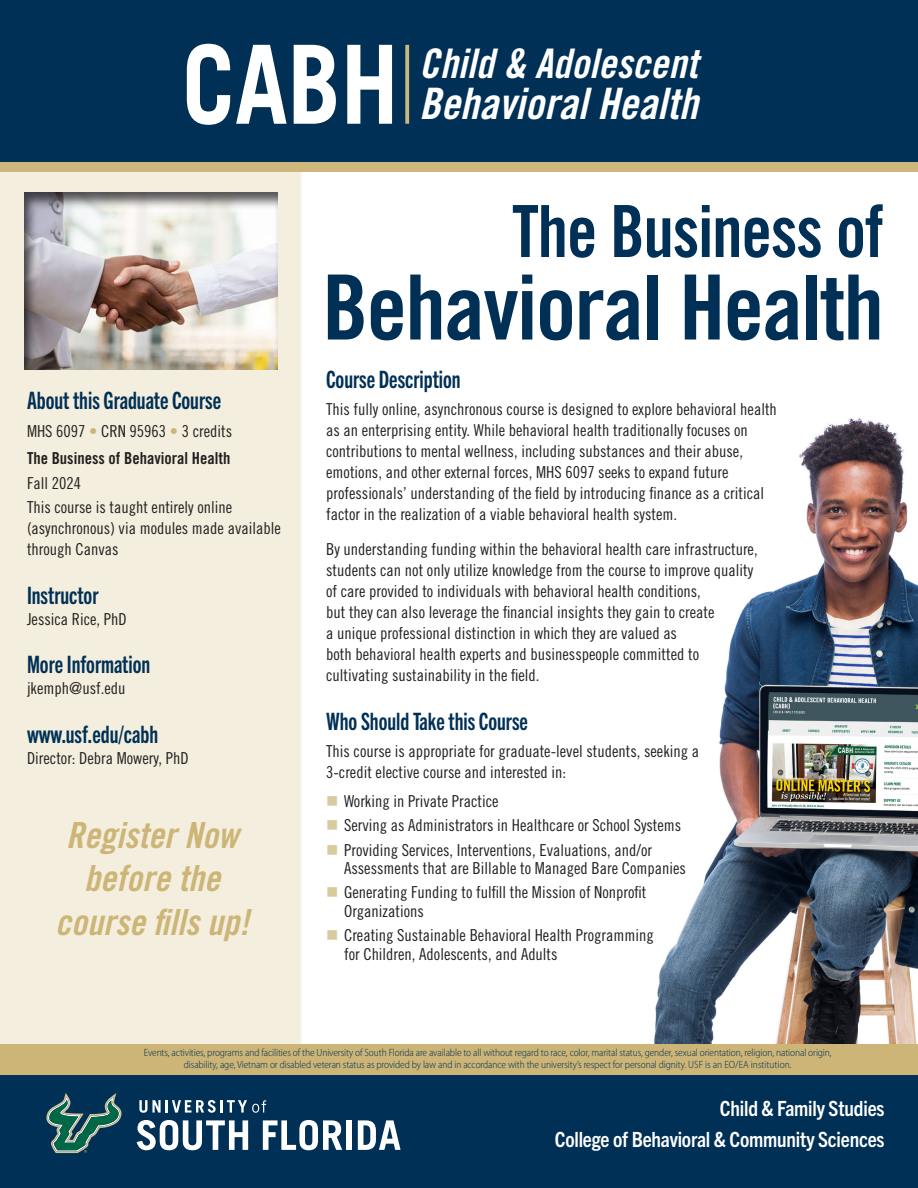
<style>
.page{position:relative;width:918px;height:1188px;background:#fff}
.page>*{position:absolute;margin:0;border:0;box-sizing:border-box;transform-origin:0 0}
.t1{font:90px "Trade Gothic LT Std Bd Cn 20";letter-spacing:-.02em;color:#003056}
.t2{font:72px "Trade Gothic LT Std Bd Cn 20";letter-spacing:-.02em;color:#003056;scale:.96 1}
.t3{font:43.35px "Trade Gothic LT Std Bd Cn 20 Obl";color:#fff}
.t4{font:40.8px "Trade Gothic LT Std Bd Cn 20 Obl";color:#fff}
.t5{font:36px/43.2px "Trade Gothic LT Std Bd Cn 20 Obl";color:#ccb576;text-align:center}
.t6{font:24px "Trade Gothic Next LT Pro Bd Cm";color:#003056}
.t7{font:700 condensed 21px/31.5px "Trade Gothic Next LT Pro";letter-spacing:-.01em;color:#fff;text-align:right}
.t8{font:16.5px/21px "Trade Gothic LT Std Cn 18";color:#231f20}
.t9{font:16.5px "Trade Gothic LT Std Bd Cn 20";color:#231f20}
.t10{font:300 semi-condensed 10.5px/12.6px "Myriad Pro";letter-spacing:-.01em;color:#003056;text-align:center}
.s1{color:#ccb576}
</style>
<div class="page">
<img style="left:654px;top:417px;width:264px;height:627px">
<div style="left:0;top:172px;width:302px;height:872px;background:#f3eedd"></div>
<div style="left:22px;top:191px;width:257px;height:180px;background:#231f20;opacity:.75"></div>
<div style="left:0;top:130px;width:918px;height:42px;background:#cdb77c"></div>
<div style="left:0;top:0;width:918px;height:162px;background:#003056"></div>
<div style="left:0;top:1044px;width:918px;height:31px;background:#ccb576"></div>
<div style="left:0;top:1075px;width:918px;height:113px;background:#003056"></div>
<svg style="left:46px;top:1093px;width:75px;height:60px"></svg>
<svg style="left:139px;top:1100px;width:127px;height:13px"></svg>
<svg style="left:137px;top:1120px;width:111px;height:30px"></svg>
<svg style="left:263px;top:1120px;width:79px;height:30px"></svg>
<div style="left:346px;top:1120px;width:6px;height:30px;background:#fff"></div>
<svg style="left:358px;top:1120px;width:43px;height:30px"></svg>
<svg style="left:405px;top:45px;width:4px;height:79px"></svg>
<svg style="left:187px;top:44px;width:43px;height:81px"></svg>
<svg style="left:236px;top:45px;width:51px;height:79px"></svg>
<svg style="left:294px;top:45px;width:42px;height:79px"></svg>
<svg style="left:347px;top:45px;width:45px;height:79px"></svg>
<h3 class="t6" style="left:27px;top:384px;width:196px">About this Graduate Course</h3>
<p class="t8" style="left:27px;top:420px;width:207px">MHS 6097 <span class="s1">•</span> CRN 95963 <span class="s1">•</span> 3 credits</p>
<p class="t9" style="left:27px;top:449px;width:205px">The Business of Behavioral Health</p>
<p class="t8" style="left:27px;top:470px;width:207px;line-height:24.3px">Fall 2024<br>This course is taught entirely online</p>
<p class="t8" style="left:27px;top:517px;width:255px">(asynchronous) via modules made available through Canvas</p>
<h3 class="t6" style="left:27px;top:579px;width:73px">Instructor</h3>
<p class="t8" style="left:27px;top:608px;width:101px">Jessica Rice, PhD</p>
<h3 class="t6" style="left:27px;top:649px;width:125px">More Information</h3>
<p class="t8" style="left:27px;top:678px;width:100px">jkemph@usf.edu</p>
<h3 class="t6" style="left:27px;top:718px;width:133px">www.usf.edu/cabh</h3>
<p class="t8" style="left:27px;top:748px;width:163px">Director: Debra Mowery, PhD</p>
<h3 class="t5" style="left:55px;top:814px;width:195px">Register Now before the course fills up!</h3>
<h3 class="t4" style="left:419px;top:39px;width:280px">Child &amp; Adolescent</h3>
<h3 class="t3" style="left:419px;top:77px;width:281px">Behavioral Health</h3>
<h2 class="t2" style="left:512px;top:188px;width:389px">The Business of</h2>
<h1 class="t1" style="left:322px;top:253px;width:563px">Behavioral Health</h1>
<h3 class="t6" style="left:326px;top:363px;width:136px">Course Description</h3>
<p class="t8" style="left:326px;top:399px;width:452px">This fully online, asynchronous course is designed to explore behavioral health as an enterprising entity. While behavioral health traditionally focuses on contributions to mental wellness, including substances and their abuse, emotions, and other external forces, MHS 6097 seeks to expand future professionals’ understanding of the field by introducing finance as a critical factor in the realization of a viable behavioral health system.</p>
<p class="t8" style="left:326px;top:538px;width:433px">By understanding funding within the behavioral health care infrastructure, students can not only utilize knowledge from the course to improve quality of care provided to individuals with behavioral health conditions,<br>but they can also leverage the financial insights they gain to create<br>a unique professional distinction in which they are valued as<br>both behavioral health experts and businesspeople committed to cultivating sustainability in the field.</p>
<h3 class="t6" style="left:326px;top:705px;width:203px">Who Should Take this Course</h3>
<p class="t8" style="left:326px;top:741px;width:374px">This course is appropriate for graduate-level students, seeking a<br>3-credit elective course and interested in:</p>
<p class="t8" style="left:344px;top:789px;width:339px;line-height:24.2px">Working in Private Practice<br>Serving as Administrators in Healthcare or School Systems<br>Providing Services, Interventions, Evaluations, and/or</p>
<p class="t8" style="left:344px;top:856px;width:343px;line-height:24.2px">Assessments that are Billable to Managed Bare Companies<br>Generating Funding to fulfill the Mission of Nonprofit</p>
<p class="t8" style="left:344px;top:899px;width:311px;line-height:24.2px">Organizations<br>Creating Sustainable Behavioral Health Programming</p>
<p class="t8" style="left:344px;top:944px;width:215px">for Children, Adolescents, and Adults</p>
<p class="t10" style="left:144px;top:1046px;width:689px">Events, activities, programs and facilities of the University of South Florida are available to all without regard to race, color, marital status, gender, sexual orientation, religion, national origin, disability, age, Vietnam or disabled veteran status as provided by law and in accordance with the university’s respect for personal dignity. USF is an EO/EA institution.</p>
<p class="t7" style="left:555px;top:1091px;width:331px">Child &amp; Family Studies<br>College of Behavioral &amp; Community Sciences</p>
</div>
